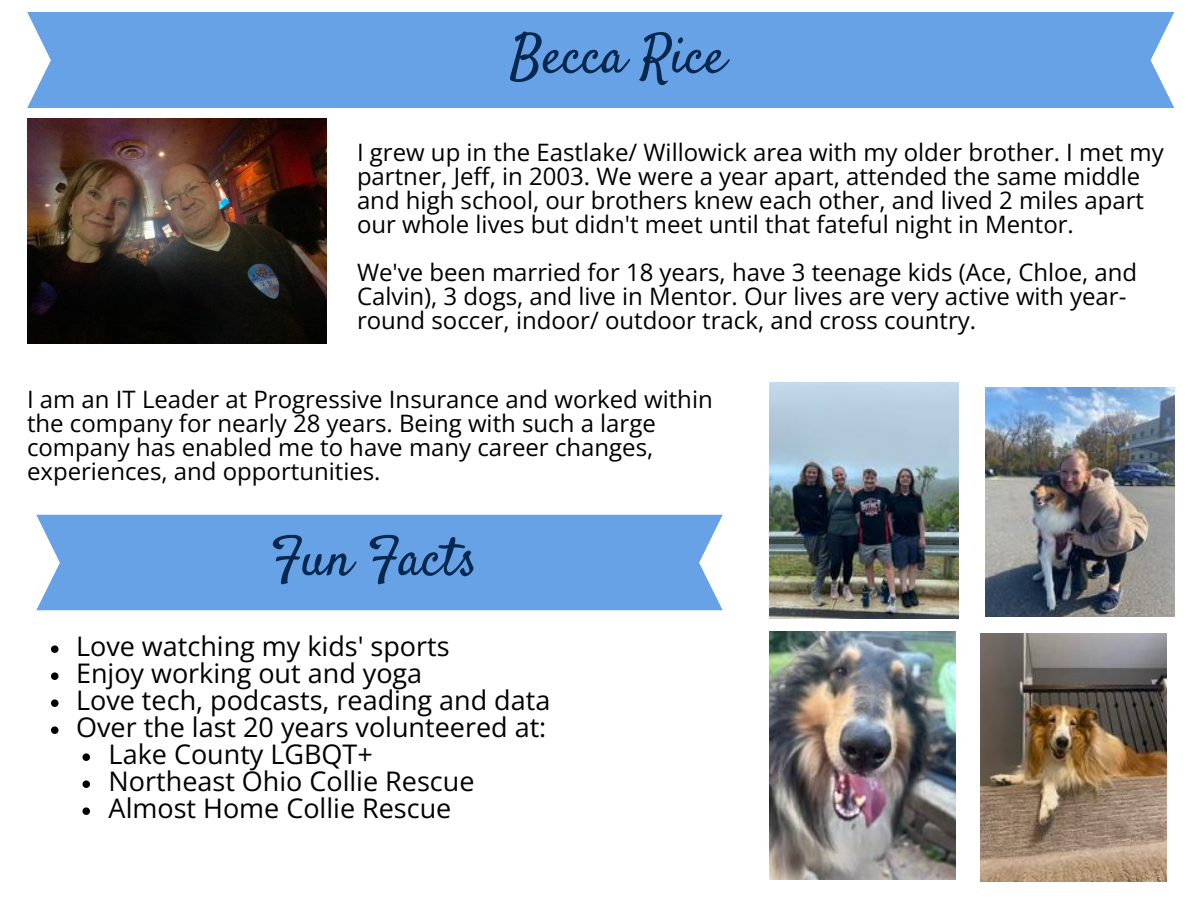
<style>
.page{position:relative;width:1200px;height:900px;background:#fff}
.page>*{position:absolute;margin:0;border:0;box-sizing:border-box;transform-origin:0 0}
.t1{font:54px "Satisfy";color:#06274e}
.t2{font:27px "Open Sans";color:#000}
.t3{font:24px/24px "Open Sans";color:#000}
</style>
<div class="page">
<img style="left:986px;top:387px;width:188px;height:230px">
<img style="left:27px;top:118px;width:300px;height:225px">
<img style="left:770px;top:383px;width:189px;height:235px">
<img style="left:981px;top:634px;width:186px;height:247px">
<img style="left:770px;top:632px;width:186px;height:247px">
<div style="left:27px;top:12px;width:1147px;height:96px;background:#67a2e6"></div>
<div style="left:36px;top:514px;width:687px;height:96px;background:#67a2e6"></div>
<svg style="left:51px;top:645px;width:7px;height:8px"></svg>
<svg style="left:51px;top:672px;width:7px;height:8px"></svg>
<svg style="left:51px;top:699px;width:7px;height:8px"></svg>
<svg style="left:51px;top:726px;width:7px;height:8px"></svg>
<svg style="left:82px;top:753px;width:8px;height:8px"></svg>
<svg style="left:82px;top:780px;width:8px;height:8px"></svg>
<svg style="left:82px;top:807px;width:8px;height:8px"></svg>
<p class="t1" style="left:510px;top:22px;width:217px">Becca Rice</p>
<p class="t3" style="left:357px;top:139px;width:808px">I grew up in the Eastlake/ Willowick area with my older brother. I met my partner, Jeff, in 2003. We were a year apart, attended the same middle and high school, our brothers knew each other, and lived 2 miles apart our whole lives but didn't meet until that fateful night in Mentor.</p>
<p class="t3" style="left:357px;top:259px;width:782px">We've been married for 18 years, have 3 teenage kids (Ace, Chloe, and<br>Calvin), 3 dogs, and live in Mentor. Our lives are very active with year&shy;round soccer, indoor/ outdoor track, and cross country.</p>
<p class="t3" style="left:27px;top:387px;width:687px">I am an IT Leader at Progressive Insurance and worked within the company for nearly 28 years. Being with such a large company has enabled me to have many career changes, experiences, and opportunities.</p>
<p class="t1" style="left:271px;top:524px;width:208px">Fun Facts</p>
<p class="t2" style="left:76px;top:627px;width:375px">Love watching my kids' sports</p>
<p class="t2" style="left:76px;top:654px;width:348px">Enjoy working out and yoga</p>
<p class="t2" style="left:76px;top:681px;width:476px">Love tech, podcasts, reading and data</p>
<p class="t2" style="left:76px;top:708px;width:472px">Over the last 20 years volunteered at:</p>
<p class="t2" style="left:109px;top:735px;width:266px">Lake County LGBQT+</p>
<p class="t2" style="left:109px;top:762px;width:367px">Northeast Ohio Collie Rescue</p>
<p class="t2" style="left:109px;top:789px;width:344px">Almost Home Collie Rescue</p>
</div>
